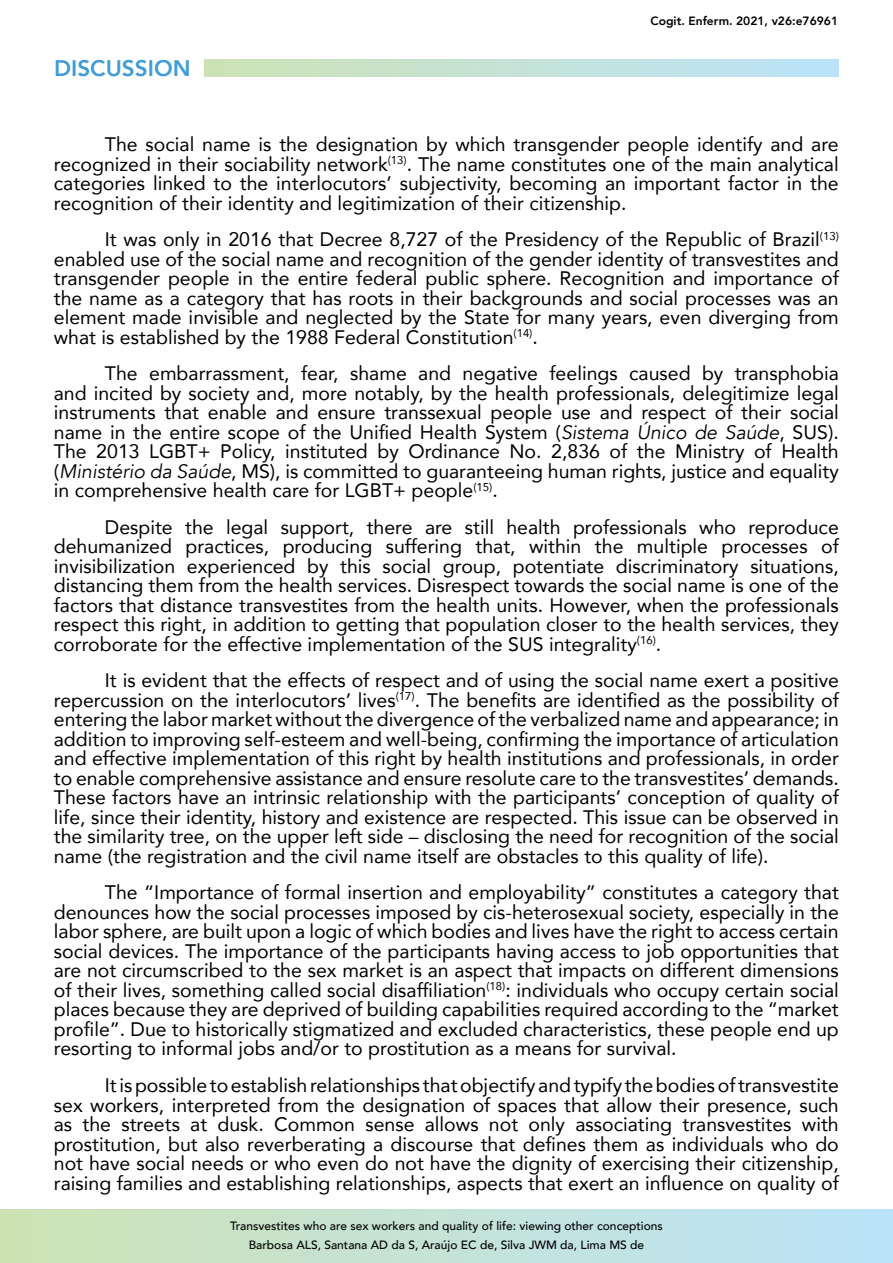
<style>
.page{position:relative;width:893px;height:1263px;background:#fff}
.page>*{position:absolute;margin:0;border:0;box-sizing:border-box;transform-origin:0 0}
.t1{font:800 22.5px "Avenir";color:#409cd4}
.t2{font:19.5px/19.5px "Avenir";color:#000;text-align:justify}
.t3{font:500 12px/18.6px "Avenir";color:#000;text-align:center}
.t4{font:800 12px "Avenir";color:#000}
.s1{font-style:italic}
</style>
<div class="page">
<div style="left:204px;top:60px;width:635px;height:16px;background:linear-gradient(to right,#cee2b4,#bae3fb)"></div>
<svg style="left:0;top:1209px;width:893px;height:54px;background:#c4e2d6"></svg>
<p class="t1" style="left:54px;top:51px;width:138px">DISCUSSION</p>
<p class="t4" style="left:650px;top:12px;width:189px">Cogit. Enferm. 2021, v26:e76961</p>
<p class="t2" style="left:54px;top:134px;width:786px;text-indent:51px">The social name is the designation by which transgender people identify and are recognized in their sociability network<sup>(13)</sup>. The name constitutes one of the main analytical categories linked to the interlocutors’ subjectivity, becoming an important factor in the recognition of their identity and legitimization of their citizenship.</p>
<p class="t2" style="left:54px;top:229px;width:786px;text-indent:51px">It was only in 2016 that Decree 8,727 of the Presidency of the Republic of Brazil<sup>(13) </sup>enabled use of the social name and recognition of the gender identity of transvestites and transgender people in the entire federal public sphere. Recognition and importance of the name as a category that has roots in their backgrounds and social processes was an element made invisible and neglected by the State for many years, even diverging from what is established by the 1988 Federal Constitution<sup>(14)</sup>.</p>
<p class="t2" style="left:54px;top:363px;width:787px;text-indent:51px">The embarrassment, fear, shame and negative feelings caused by transphobia and incited by society and, more notably, by the health professionals, delegitimize legal instruments that enable and ensure transsexual people use and respect of their social name in the entire scope of the Unified Health System (<span class="s1">Sistema Único de Saúde</span>, SUS).<br>The 2013 LGBT+ Policy, instituted by Ordinance No. 2,836 of the Ministry of Health (<span class="s1">Ministério da Saúde</span>, MS), is committed to guaranteeing human rights, justice and equality in comprehensive health care for LGBT+ people<sup>(15)</sup>.</p>
<p class="t2" style="left:54px;top:517px;width:786px;text-indent:51px">Despite the legal support, there are still health professionals who reproduce dehumanized practices, producing suffering that, within the multiple processes of invisibilization experienced by this social group, potentiate discriminatory situations, distancing them from the health services. Disrespect towards the social name is one of the factors that distance transvestites from the health units. However, when the professionals respect this right, in addition to getting that population closer to the health services, they corroborate for the effective implementation of the SUS integrality<sup>(16)</sup>.</p>
<p class="t2" style="left:54px;top:670px;width:787px;text-indent:51px">It is evident that the effects of respect and of using the social name exert a positive repercussion on the interlocutors’ lives<sup>(17)</sup>. The benefits are identified as the possibility of entering the labor market without the divergence of the verbalized name and appearance; in addition to improving self-esteem and well-being, confirming the importance of articulation and effective implementation of this right by health institutions and professionals, in order to enable comprehensive assistance and ensure resolute care to the transvestites’ demands.<br>These factors have an intrinsic relationship with the participants’ conception of quality of life, since their identity, history and existence are respected. This issue can be observed in the similarity tree, on the upper left side – disclosing the need for recognition of the social name (the registration and the civil name itself are obstacles to this quality of life).</p>
<p class="t2" style="left:54px;top:882px;width:786px;text-indent:51px">The “Importance of formal insertion and employability” constitutes a category that denounces how the social processes imposed by cis-heterosexual society, especially in the labor sphere, are built upon a logic of which bodies and lives have the right to access certain social devices. The importance of the participants having access to job opportunities that are not circumscribed to the sex market is an aspect that impacts on different dimensions of their lives, something called social disaffiliation<sup>(18)</sup>: individuals who occupy certain social places because they are deprived of building capabilities required according to the “market profile”. Due to historically stigmatized and excluded characteristics, these people end up resorting to informal jobs and/or to prostitution as a means for survival.</p>
<p class="t2" style="left:54px;top:1075px;width:786px;text-indent:51px">It is possible to establish relationships that objectify and typify the bodies of transvestite sex workers, interpreted from the designation of spaces that allow their presence, such as the streets at dusk. Common sense allows not only associating transvestites with prostitution, but also reverberating a discourse that defines them as individuals who do not have social needs or who even do not have the dignity of exercising their citizenship, raising families and establishing relationships, aspects that exert an influence on quality of</p>
<p class="t3" style="left:230px;top:1216px;width:434px">Transvestites who are sex workers and quality of life: viewing other conceptions<br>Barbosa ALS, Santana AD da S, Araújo EC de, Silva JWM da, Lima MS de</p>
</div>
